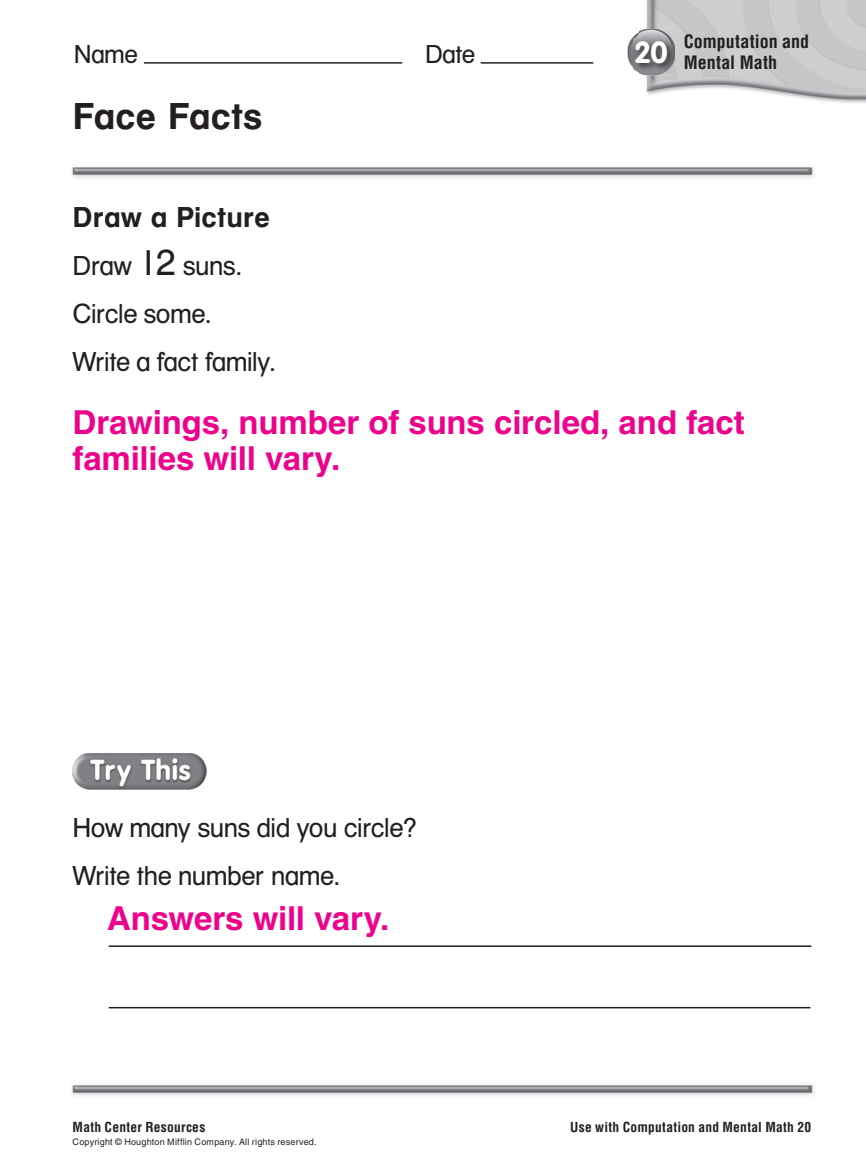
<style>
.page{position:relative;width:866px;height:1176px;background:#fff}
.page>*{position:absolute;margin:0;border:0;box-sizing:border-box;transform-origin:0 0}
.t1{font:39px "HMNJ Helvetica Bld";color:#231f20}
.t2{font:700 33px/36px "Helvetica";letter-spacing:-.005em;color:#ed028c}
.t3{font:30px "HMNJ Helvetica Bld";color:#231f20}
.t4{font:28.5px/48px "HMNJ Helvetica";letter-spacing:-.005em;color:#231f20}
.t5{font:27px "HMNJ Helvetica";letter-spacing:.005em;color:#231f20}
.t6{font:700 condensed 18px/21px "Helvetica";color:#231f20}
.t7{font:700 condensed 13.5px "Helvetica";letter-spacing:.02em;color:#231f20}
.t8{font:9px "Helvetica";letter-spacing:.02em;color:#231f20}
.s1{font-size:39px}
</style>
<div class="page">
<img style="left:72px;top:1085px;width:743px;height:11px">
<img style="left:72px;top:167px;width:743px;height:11px">
<img style="left:644px;top:0;width:221px;height:104px">
<img style="left:627px;top:29px;width:46px;height:46px">
<img style="left:632px;top:38px;width:43px;height:34px">
<img style="left:73px;top:753px;width:134px;height:36px">
<hr style="left:109px;top:945px;width:702px;height:2px;background:#231f20">
<hr style="left:109px;top:1007px;width:701px;height:1px;background:#231f20">
<hr style="left:144px;top:62px;width:258px;height:2px;background:#231f20">
<hr style="left:480px;top:62px;width:113px;height:2px;background:#231f20">
<p class="t5" style="left:74px;top:38px;width:65px">Name</p>
<p class="t5" style="left:425px;top:38px;width:51px">Date</p>
<p class="t1" style="left:73px;top:94px;width:191px">Face Facts</p>
<p class="t3" style="left:73px;top:199px;width:199px">Draw a Picture</p>
<p class="t4" style="left:73px;top:241px;width:205px">Draw <span class="s1">12</span> suns.<br>Circle some.<br>Write a fact family.</p>
<p class="t6" style="left:633px;top:33px;width:176px;text-indent:50px">Computation and<br><sup>20</sup> Mental Math</p>
<p class="t2" style="left:73px;top:408px;width:673px">Drawings, number of suns circled, and fact families will vary.</p>
<p class="t4" style="left:73px;top:803px;width:347px">How many suns did you circle?<br>Write the number name.</p>
<p class="t2" style="left:107px;top:903px;width:284px">Answers will vary.</p>
<p class="t7" style="left:73px;top:1121px;width:134px">Math Center Resources</p>
<p class="t8" style="left:73px;top:1139px;width:245px">Copyright © Houghton Mifflin Company. All rights reserved.</p>
<p class="t7" style="left:570px;top:1121px;width:242px">Use with Computation and Mental Math 20</p>
</div>
